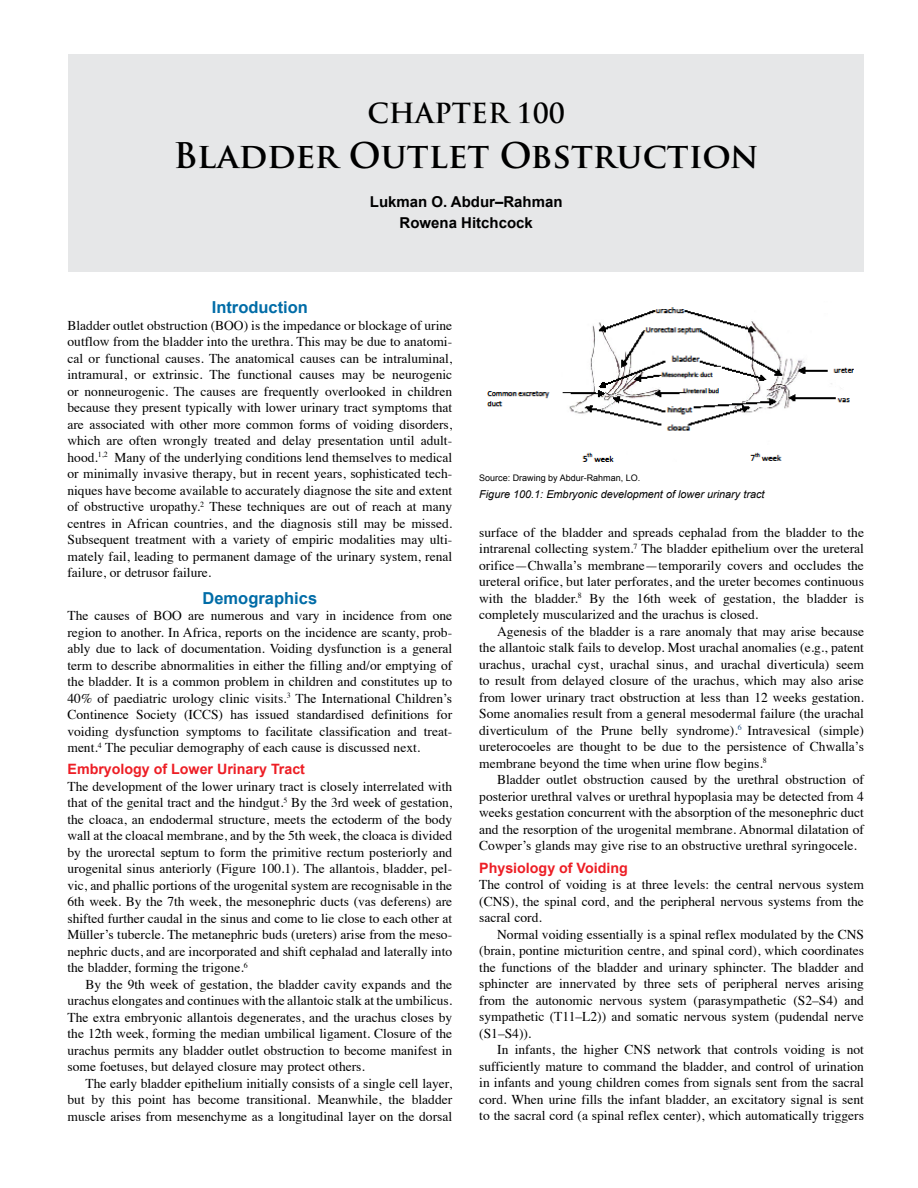
<style>
.page{position:relative;width:918px;height:1188px;background:#fff}
.page>*{position:absolute;margin:0;border:0;box-sizing:border-box;transform-origin:0 0}
.t1{font:700 34.5px "Trajan Pro";color:#000}
.t2{font:700 27px "Trajan Pro";color:#000}
.t3{font:700 16.5px "Arial";color:#006ca7}
.t4{font:700 15px/21px "Arial";color:#000;text-align:center}
.t5{font:700 14.25px "Arial";color:#ed1e25}
.t6{font:13.5px/16.5px "Times";color:#000;text-align:justify}
.t7{font:italic 10.8px "Arial";color:#000}
.t8{font:9px "Arial";color:#000}
</style>
<div class="page">
<div style="left:68px;top:54px;width:796px;height:217px;background:#e6e7e8"></div>
<img style="left:487px;top:307px;width:367px;height:155px">
<h2 class="t2" style="left:367px;top:97px;width:199px">CHAPTER 100</h2>
<h1 class="t1" style="left:174px;top:134px;width:587px">Bladder Outlet Obstruction</h1>
<p class="t4" style="left:370px;top:192px;width:194px">Lukman O. Abdur–Rahman<br>Rowena Hitchcock</p>
<p class="t3" style="left:212px;top:296px;width:98px">Introduction</p>
<p class="t6" style="left:67px;top:316px;width:386px">Bladder outlet obstruction (BOO) is the impedance or blockage of urine outflow from the bladder into the urethra. This may be due to anatomi&shy;cal or functional causes. The anatomical causes can be intraluminal, intramural, or extrinsic. The functional causes may be neurogenic or nonneurogenic. The causes are frequently overlooked in children because they present typically with lower urinary tract symptoms that are associated with other more common forms of voiding disorders, which are often wrongly treated and delay presentation until adult&shy;hood.<sup>1,2</sup> Many of the underlying conditions lend themselves to medical or minimally invasive therapy, but in recent years, sophisticated tech&shy;niques have become available to accurately diagnose the site and extent of obstructive uropathy.<sup>2</sup> These techniques are out of reach at many centres in African countries, and the diagnosis still may be missed.<br>Subsequent treatment with a variety of empiric modalities may ulti&shy;mately fail, leading to permanent damage of the urinary system, renal failure, or detrusor failure.</p>
<p class="t3" style="left:203px;top:587px;width:116px">Demographics</p>
<p class="t6" style="left:67px;top:606px;width:386px">The causes of BOO are numerous and vary in incidence from one region to another. In Africa, reports on the incidence are scanty, prob&shy;ably due to lack of documentation. Voiding dysfunction is a general term to describe abnormalities in either the filling and/or emptying of the bladder. It is a common problem in children and constitutes up to 40% of paediatric urology clinic visits.<sup>3</sup> The International Children’s Continence Society (ICCS) has issued standardised definitions for voiding dysfunction symptoms to facilitate classification and treat&shy;ment.<sup>4</sup> The peculiar demography of each cause is discussed next.</p>
<p class="t5" style="left:68px;top:760px;width:239px">Embryology of Lower Urinary Tract</p>
<p class="t6" style="left:67px;top:777px;width:386px">The development of the lower urinary tract is closely interrelated with that of the genital tract and the hindgut.<sup>5</sup> By the 3rd week of gestation, the cloaca, an endodermal structure, meets the ectoderm of the body wall at the cloacal membrane, and by the 5th week, the cloaca is divided by the urorectal septum to form the primitive rectum posteriorly and urogenital sinus anteriorly (Figure 100.1). The allantois, bladder, pel&shy;vic, and phallic portions of the urogenital system are recognisable in the 6th week. By the 7th week, the mesonephric ducts (vas deferens) are shifted further caudal in the sinus and come to lie close to each other at Müller’s tubercle. The metanephric buds (ureters) arise from the meso&shy;nephric ducts, and are incorporated and shift cephalad and laterally into the bladder, forming the trigone.<sup>6</sup></p>
<p class="t6" style="left:68px;top:975px;width:386px;text-indent:18px">By the 9th week of gestation, the bladder cavity expands and the urachus elongates and continues with the allantoic stalk at the umbilicus.<br>The extra embryonic allantois degenerates, and the urachus closes by the 12th week, forming the median umbilical ligament. Closure of the urachus permits any bladder outlet obstruction to become manifest in some foetuses, but delayed closure may protect others.</p>
<p class="t6" style="left:68px;top:1074px;width:386px;text-indent:18px">The early bladder epithelium initially consists of a single cell layer, but by this point has become transitional. Meanwhile, the bladder muscle arises from mesenchyme as a longitudinal layer on the dorsal</p>
<p class="t8" style="left:479px;top:472px;width:163px">Source: Drawing by Abdur-Rahman, LO.</p>
<p class="t7" style="left:479px;top:488px;width:287px">Figure 100.1: Embryonic development of lower urinary tract</p>
<p class="t6" style="left:479px;top:523px;width:386px">surface of the bladder and spreads cephalad from the bladder to the intrarenal collecting system.<sup>7</sup> The bladder epithelium over the ureteral orifice—Chwalla’s membrane—temporarily covers and occludes the ureteral orifice, but later perforates, and the ureter becomes continuous with the bladder.<sup>8</sup> By the 16th week of gestation, the bladder is completely muscularized and the urachus is closed.</p>
<p class="t6" style="left:479px;top:622px;width:386px;text-indent:18px">Agenesis of the bladder is a rare anomaly that may arise because the allantoic stalk fails to develop. Most urachal anomalies (e.g., patent urachus, urachal cyst, urachal sinus, and urachal diverticula) seem to result from delayed closure of the urachus, which may also arise from lower urinary tract obstruction at less than 12 weeks gestation.<br>Some anomalies result from a general mesodermal failure (the urachal diverticulum of the Prune belly syndrome).<sup>6</sup> Intravesical (simple) ureterocoeles are thought to be due to the persistence of Chwalla’s membrane beyond the time when urine flow begins.<sup>8</sup></p>
<p class="t6" style="left:479px;top:771px;width:386px;text-indent:18px">Bladder outlet obstruction caused by the urethral obstruction of posterior urethral valves or urethral hypoplasia may be detected from 4 weeks gestation concurrent with the absorption of the mesonephric duct and the resorption of the urogenital membrane. Abnormal dilatation of Cowper’s glands may give rise to an obstructive urethral syringocele.</p>
<p class="t5" style="left:479px;top:858px;width:150px">Physiology of Voiding</p>
<p class="t6" style="left:479px;top:875px;width:386px">The control of voiding is at three levels: the central nervous system (CNS), the spinal cord, and the peripheral nervous systems from the sacral cord.</p>
<p class="t6" style="left:479px;top:925px;width:386px;text-indent:18px">Normal voiding essentially is a spinal reflex modulated by the CNS (brain, pontine micturition centre, and spinal cord), which coordinates the functions of the bladder and urinary sphincter. The bladder and sphincter are innervated by three sets of peripheral nerves arising from the autonomic nervous system (parasympathetic (S2–S4) and sympathetic (T11–L2)) and somatic nervous system (pudendal nerve (S1–S4)).</p>
<p class="t6" style="left:479px;top:1040px;width:386px;text-indent:18px">In infants, the higher CNS network that controls voiding is not sufficiently mature to command the bladder, and control of urination in infants and young children comes from signals sent from the sacral cord. When urine fills the infant bladder, an excitatory signal is sent to the sacral cord (a spinal reflex center), which automatically triggers</p>
</div>
